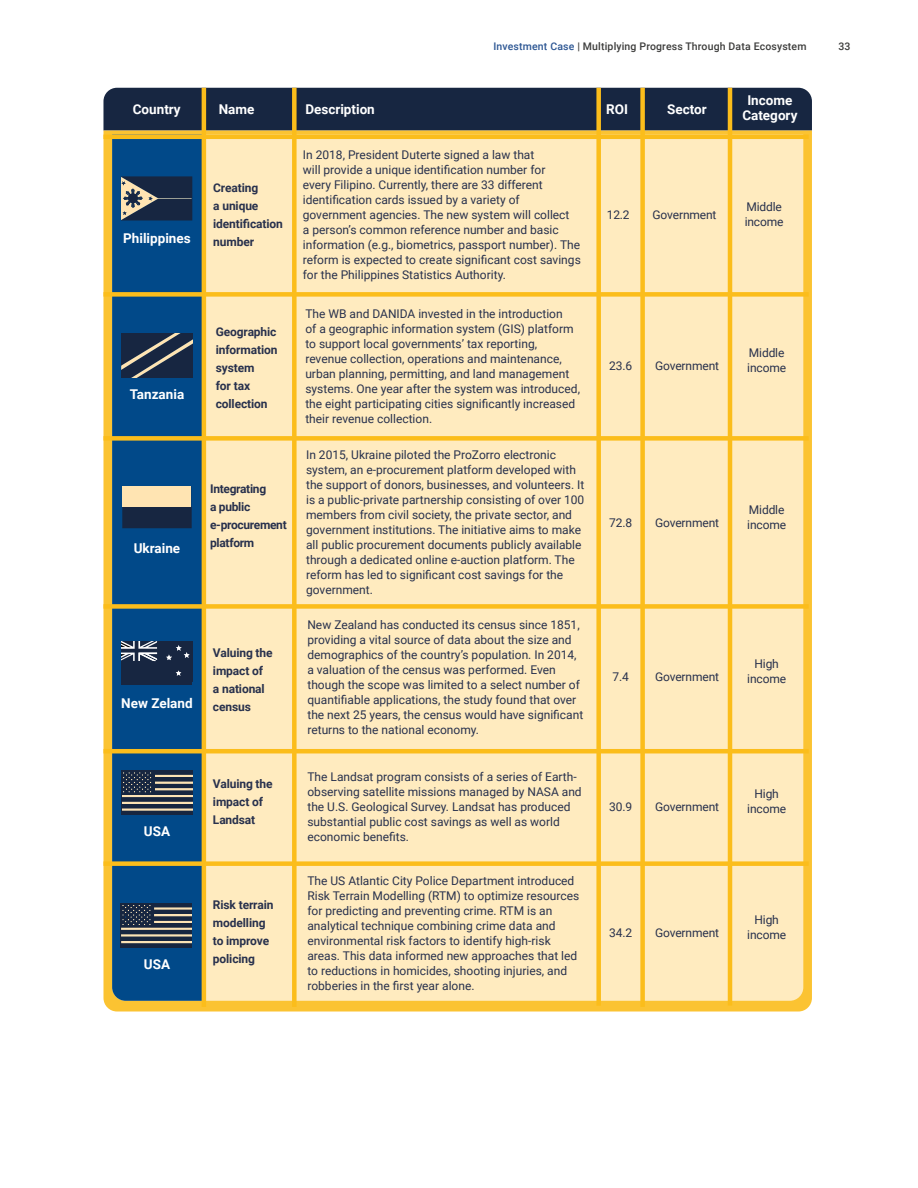
<style>
.page{position:relative;width:918px;height:1188px;background:#fff}
.page>*{position:absolute;margin:0;border:0;box-sizing:border-box;transform-origin:0 0}
.t1{font:700 13.5px/15px "Roboto";color:#fff;text-align:center}
.t2{font:12px/15px "Roboto";color:#28314d}
.t3{font:700 12px/18px "Roboto";letter-spacing:-.01em;color:#28314d}
.t4{font:500 10.5px "Roboto";letter-spacing:.015em;color:#3c3c3b}
.s1{color:#2c5693}
</style>
<div class="page">
<div style="left:103px;top:88px;width:709px;height:43px;background:#172641"></div>
<div style="left:103px;top:131px;width:709px;height:881px;background:#fbc332"></div>
<div style="left:206px;top:139px;width:597px;height:862px;background:#ffebbf"></div>
<div style="left:112px;top:139px;width:90px;height:862px;background:#014989"></div>
<div style="left:292px;top:88px;width:5px;height:919px;background:#fbbd1b"></div>
<div style="left:596px;top:88px;width:5px;height:918px;background:#fbbd1b"></div>
<div style="left:640px;top:88px;width:5px;height:919px;background:#fbbd1b"></div>
<hr style="left:728px;top:88px;width:4px;height:918px;background:#fbbd1b">
<hr style="left:103px;top:135px;width:706px;height:4px;background:#fbbd1b">
<div style="left:103px;top:292px;width:706px;height:5px;background:#fbbd1b"></div>
<div style="left:103px;top:436px;width:706px;height:5px;background:#fbbd1b"></div>
<div style="left:103px;top:604px;width:706px;height:5px;background:#fbbd1b"></div>
<hr style="left:103px;top:749px;width:706px;height:4px;background:#fbbd1b">
<div style="left:103px;top:861px;width:706px;height:5px;background:#fbbd1b"></div>
<hr style="left:202px;top:88px;width:4px;height:919px;background:#fbbd1b">
<svg style="left:122px;top:176px;width:70px;height:44px;background:#424a58"></svg>
<svg style="left:121px;top:333px;width:71px;height:45px;background:#364051"></svg>
<svg style="left:122px;top:486px;width:70px;height:42px;background:#233148"></svg>
<div style="left:123px;top:486px;width:68px;height:20px;background:#ffe4b2"></div>
<svg style="left:121px;top:641px;width:71px;height:44px;background:#2f3c54"></svg>
<svg style="left:122px;top:771px;width:70px;height:43px;background:#50555d"></svg>
<hr style="left:121px;top:927px;width:71px;height:3px;background:#fce3b5">
<hr style="left:121px;top:941px;width:71px;height:2px;background:#fce3b5">
<hr style="left:121px;top:934px;width:71px;height:3px;background:#fce3b5">
<hr style="left:154px;top:921px;width:38px;height:2px;background:#fce3b5">
<hr style="left:154px;top:907px;width:38px;height:3px;background:#fce3b5">
<hr style="left:154px;top:914px;width:38px;height:3px;background:#fce3b5">
<svg style="left:121px;top:903px;width:70px;height:44px;background:#4f545c"></svg>
<p class="t1" style="left:133px;top:101px;width:49px">Country</p>
<p class="t1" style="left:123px;top:231px;width:69px">Philippines</p>
<p class="t1" style="left:130px;top:387px;width:56px">Tanzania</p>
<p class="t1" style="left:134px;top:540px;width:48px">Ukraine</p>
<p class="t1" style="left:121px;top:695px;width:73px">New Zeland</p>
<p class="t1" style="left:144px;top:823px;width:28px">USA</p>
<p class="t1" style="left:144px;top:956px;width:28px">USA</p>
<p class="t4" style="left:493px;top:39px;width:315px"><span class="s1">Investment Case</span> | Multiplying Progress Through Data Ecosystem</p>
<p class="t4" style="left:838px;top:39px;width:14px">33</p>
<p class="t1" style="left:219px;top:101px;width:37px">Name</p>
<p class="t1" style="left:305px;top:101px;width:71px">Description</p>
<p class="t1" style="left:606px;top:101px;width:23px">ROI</p>
<p class="t1" style="left:667px;top:101px;width:41px">Sector</p>
<p class="t1" style="left:742px;top:92px;width:57px">Income<br>Category</p>
<p class="t3" style="left:213px;top:179px;width:71px">Creating<br>a unique identification number</p>
<p class="t3" style="left:216px;top:322px;width:63px">Geographic information system<br>for tax collection</p>
<p class="t3" style="left:210px;top:479px;width:78px">Integrating<br>a public e-procurement platform</p>
<p class="t3" style="left:213px;top:644px;width:61px">Valuing the impact of<br>a national census</p>
<p class="t3" style="left:213px;top:774px;width:61px">Valuing the impact of<br>Landsat</p>
<p class="t3" style="left:213px;top:895px;width:62px">Risk terrain modelling to improve policing</p>
<p class="t2" style="left:303px;top:147px;width:280px">In 2018, President Duterte signed a law that<br>will provide a unique identification number for<br>every Filipino. Currently, there are 33 different identification cards issued by a variety of government agencies. The new system will collect<br>a person’s common reference number and basic information (e.g., biometrics, passport number). The reform is expected to create significant cost savings for the Philippines Statistics Authority.</p>
<p class="t2" style="left:305px;top:305px;width:276px">The WB and DANIDA invested in the introduction<br>of a geographic information system (GIS) platform to support local governments’ tax reporting, revenue collection, operations and maintenance, urban planning, permitting, and land management systems. One year after the system was introduced, the eight participating cities significantly increased their revenue collection.</p>
<p class="t2" style="left:306px;top:447px;width:280px">In 2015, Ukraine piloted the ProZorro electronic system, an e-procurement platform developed with the support of donors, businesses, and volunteers. It is a public-private partnership consisting of over 100 members from civil society, the private sector, and government institutions. The initiative aims to make all public procurement documents publicly available through a dedicated online e-auction platform. The reform has led to significant cost savings for the government.</p>
<p class="t2" style="left:307px;top:617px;width:277px">New Zealand has conducted its census since 1851, providing a vital source of data about the size and demographics of the country’s population. In 2014, a valuation of the census was performed. Even though the scope was limited to a select number of quantifiable applications, the study found that over the next 25 years, the census would have significant returns to the national economy.</p>
<p class="t2" style="left:307px;top:768px;width:276px">The Landsat program consists of a series of Earth&shy;observing satellite missions managed by NASA and the U.S. Geological Survey. Landsat has produced substantial public cost savings as well as world economic benefits.</p>
<p class="t2" style="left:307px;top:872px;width:273px">The US Atlantic City Police Department introduced Risk Terrain Modelling (RTM) to optimize resources for predicting and preventing crime. RTM is an analytical technique combining crime data and environmental risk factors to identify high-risk areas. This data informed new approaches that led to reductions in homicides, shooting injuries, and robberies in the first year alone.</p>
<p class="t2" style="left:607px;top:207px;width:25px">12.2</p>
<p class="t2" style="left:653px;top:207px;width:66px">Government</p>
<p class="t2" style="left:745px;top:199px;width:40px">Middle income</p>
<p class="t2" style="left:609px;top:358px;width:25px">23.6</p>
<p class="t2" style="left:655px;top:358px;width:66px">Government</p>
<p class="t2" style="left:747px;top:345px;width:40px">Middle income</p>
<p class="t2" style="left:609px;top:515px;width:25px">72.8</p>
<p class="t2" style="left:655px;top:515px;width:66px">Government</p>
<p class="t2" style="left:747px;top:501px;width:40px">Middle income</p>
<p class="t2" style="left:613px;top:669px;width:18px">7.4</p>
<p class="t2" style="left:655px;top:669px;width:66px">Government</p>
<p class="t2" style="left:747px;top:656px;width:40px;text-align:center">High income</p>
<p class="t2" style="left:609px;top:799px;width:25px">30.9</p>
<p class="t2" style="left:655px;top:799px;width:66px">Government</p>
<p class="t2" style="left:747px;top:785px;width:40px;text-align:center">High income</p>
<p class="t2" style="left:609px;top:925px;width:25px">34.2</p>
<p class="t2" style="left:655px;top:925px;width:66px">Government</p>
<p class="t2" style="left:747px;top:912px;width:40px;text-align:center">High income</p>
</div>
